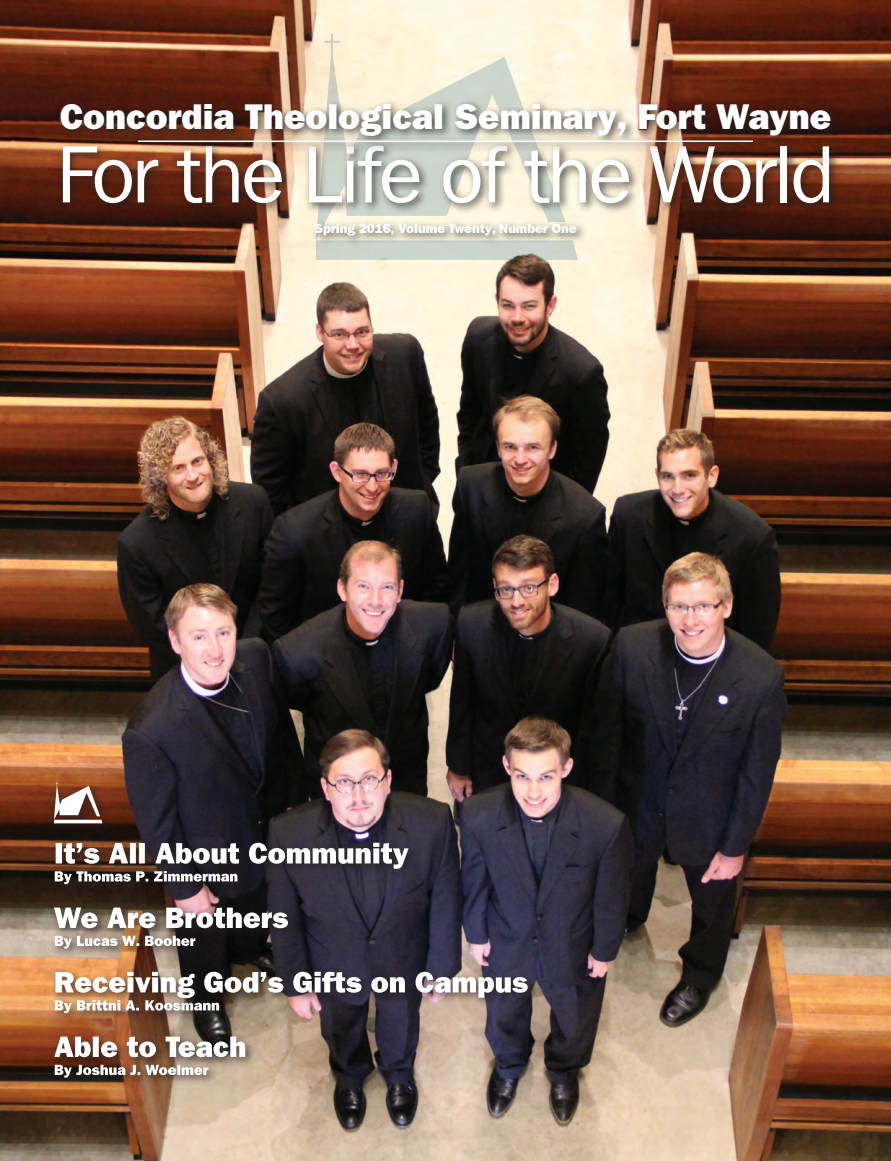
<style>
.page{position:relative;width:891px;height:1161px;background:#fff}
.page>*{position:absolute;margin:0;border:0;box-sizing:border-box;transform-origin:0 0}
.t1{font:500 82.5px "Tee Franklin";letter-spacing:-.04em;color:#fff}
.t2{font:800 36.3px "Tee Franklin";color:#fff}
.t3{font:800 13.5px "Tee Franklin";letter-spacing:-.01em;color:#fff}
</style>
<div class="page">
<img style="left:0;top:392px;width:891px;height:769px">
<div style="left:50px;top:778px;width:63px;height:57px;background:#231f20;opacity:.75"></div>
<svg style="left:54px;top:782px;width:48px;height:41px"></svg>
<div style="left:50px;top:1060px;width:169px;height:28px;background:#231f20;opacity:.75"></div>
<svg style="left:55px;top:1068px;width:153px;height:10px"></svg>
<div style="left:50px;top:1032px;width:207px;height:36px;background:#231f20;opacity:.75"></div>
<svg style="left:54px;top:1037px;width:191px;height:20px"></svg>
<div style="left:50px;top:996px;width:181px;height:28px;background:#231f20;opacity:.75"></div>
<div style="left:51px;top:967px;width:488px;height:43px;background:#231f20;opacity:.75"></div>
<img style="left:55px;top:972px;width:473px;height:41px">
<div style="left:50px;top:931px;width:156px;height:28px;background:#231f20;opacity:.75"></div>
<svg style="left:55px;top:939px;width:140px;height:10px"></svg>
<div style="left:50px;top:903px;width:249px;height:36px;background:#231f20;opacity:.75"></div>
<svg style="left:54px;top:908px;width:234px;height:20px"></svg>
<div style="left:50px;top:867px;width:199px;height:28px;background:#231f20;opacity:.75"></div>
<div style="left:51px;top:838px;width:368px;height:42px;background:#231f20;opacity:.75"></div>
<svg style="left:55px;top:843px;width:354px;height:41px"></svg>
<img style="left:0;top:0;width:891px;height:392px">
<p class="t2" style="left:60px;top:95px;width:773px">Concordia Theological Seminary, Fort Wayne</p>
<h1 class="t1" style="left:56px;top:126px;width:780px">For the Life of the World</h1>
<p class="t3" style="left:314px;top:220px;width:264px">Spring 2016, Volume Twenty, Number One</p>
</div>
